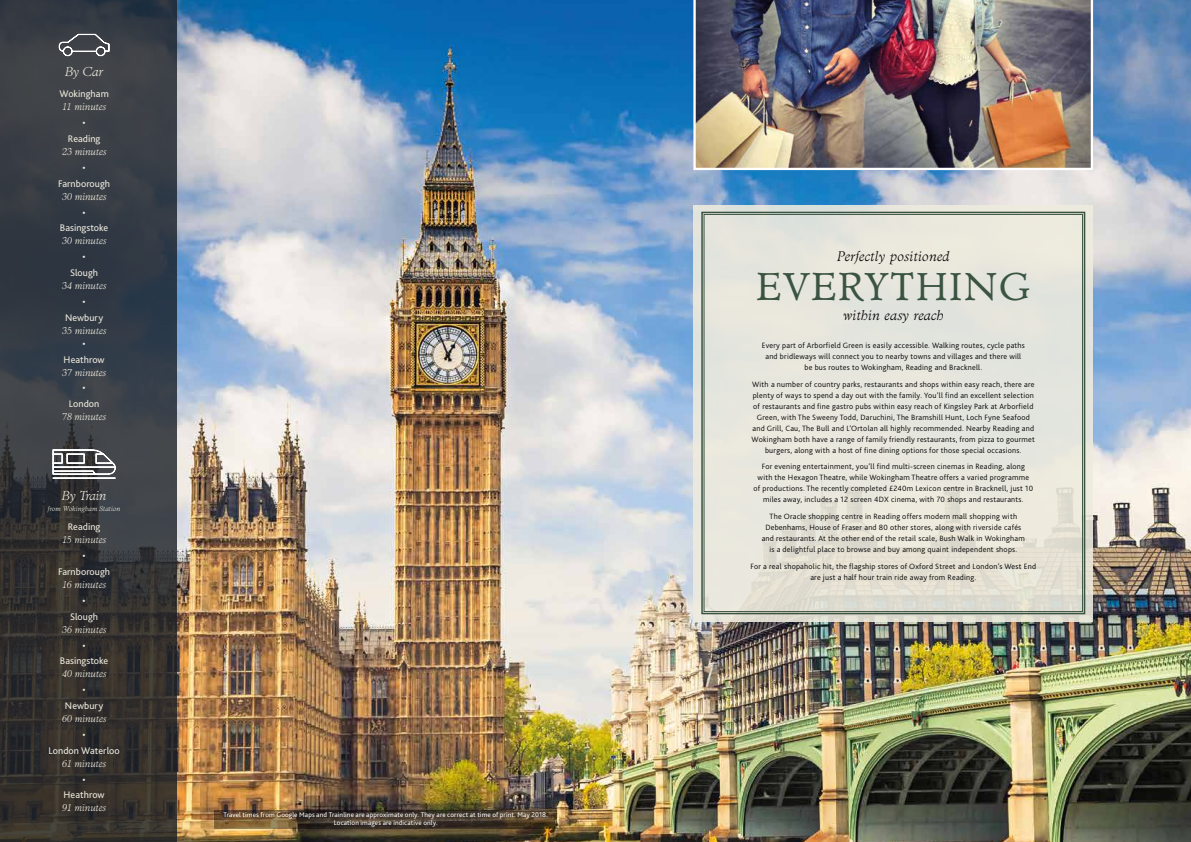
<style>
.page{position:relative;width:1191px;height:842px;background:#fff}
.page>*{position:absolute;margin:0;border:0;box-sizing:border-box;transform-origin:0 0}
.t1{font:39px "Cg Administer";letter-spacing:.04em;color:#3a5441}
.t2{font:14px "Cg Administer Lt It";letter-spacing:.02em;color:#000}
.t3{font:13px "Cg Administer Lt It";letter-spacing:-.01em;color:#eeebde}
.t4{font:10px/15.8px "Bliss 2";letter-spacing:.005em;color:#eeebde;text-align:center}
.t5{font:10px "Cg Administer Lt It";letter-spacing:-.005em;color:#eeebde}
.t6{font:300 8px/11px "Bliss 2";letter-spacing:.03em;color:#000;text-align:center}
.t7{font:7px/8px "Bliss 2";letter-spacing:.015em;color:#fff;text-align:center}
.t8{font:7px "Cg Administer Lt It";letter-spacing:.01em;color:#eeebde}
.s1{font-family:"Bliss"}
</style>
<div class="page">
<img style="left:177px;top:0;width:1014px;height:842px">
<img style="left:693px;top:0;width:400px;height:170px">
<div style="left:693px;top:205px;width:400px;height:416px;background:linear-gradient(to right,#dfdfd7,#e5e1d5)"></div>
<svg style="left:700px;top:211px;width:386px;height:404px;background:#e2e1d7"></svg>
<div style="left:704px;top:214px;width:378px;height:398px;border:1px solid #3a5441"></div>
<svg style="left:0;top:0;width:177px;height:842px;background:#35383c"></svg>
<svg style="left:53px;top:449px;width:63px;height:30px"></svg>
<svg style="left:59px;top:34px;width:51px;height:22px"></svg>
<svg style="left:214px;top:810px;width:343px;height:19px;background:#4b3c2a"></svg>
<h3 class="t3" style="left:65px;top:64px;width:40px">By Car</h3>
<p class="t4" style="left:59px;top:86px;width:51px">Wokingham</p>
<p class="t5" style="left:62px;top:101px;width:46px">11 minutes</p>
<p class="t4" style="left:68px;top:115px;width:34px">•<br>Reading</p>
<p class="t5" style="left:62px;top:146px;width:46px">23 minutes</p>
<p class="t4" style="left:58px;top:159px;width:54px">•<br>Farnborough</p>
<p class="t5" style="left:62px;top:190px;width:46px">30 minutes</p>
<p class="t4" style="left:60px;top:204px;width:50px">•<br>Basingstoke</p>
<p class="t5" style="left:62px;top:235px;width:46px">30 minutes</p>
<p class="t4" style="left:70px;top:249px;width:30px">•<br>Slough</p>
<p class="t5" style="left:62px;top:280px;width:46px">34 minutes</p>
<p class="t4" style="left:65px;top:293px;width:40px">•<br>Newbury</p>
<p class="t5" style="left:62px;top:324px;width:46px">35 minutes</p>
<p class="t4" style="left:64px;top:335px;width:43px">•<br>Heathrow</p>
<p class="t5" style="left:62px;top:366px;width:46px">37 minutes</p>
<p class="t4" style="left:69px;top:380px;width:32px">•<br>London</p>
<p class="t5" style="left:62px;top:411px;width:46px">78 minutes</p>
<h3 class="t3" style="left:62px;top:487px;width:46px">By Train</h3>
<p class="t8" style="left:48px;top:504px;width:74px">from Wokingham Station</p>
<p class="t4" style="left:68px;top:519px;width:34px">Reading</p>
<p class="t5" style="left:62px;top:534px;width:46px">15 minutes</p>
<p class="t4" style="left:58px;top:548px;width:54px">•<br>Farnborough</p>
<p class="t5" style="left:62px;top:579px;width:45px">16 minutes</p>
<p class="t4" style="left:70px;top:592px;width:30px">•<br>Slough</p>
<p class="t5" style="left:62px;top:623px;width:46px">36 minutes</p>
<p class="t4" style="left:60px;top:637px;width:50px">•<br>Basingstoke</p>
<p class="t5" style="left:62px;top:668px;width:46px">40 minutes</p>
<p class="t4" style="left:65px;top:682px;width:40px">•<br>Newbury</p>
<p class="t5" style="left:62px;top:713px;width:46px">60 minutes</p>
<p class="t4" style="left:48px;top:726px;width:73px">•<br>London Waterloo</p>
<p class="t5" style="left:62px;top:757px;width:46px">61 minutes</p>
<p class="t4" style="left:64px;top:771px;width:43px">•<br>Heathrow</p>
<p class="t5" style="left:62px;top:802px;width:46px">91 minutes</p>
<p class="t7" style="left:223px;top:811px;width:326px">Travel times from Google Maps and Trainline are approximate only. They are correct at time of print. May 2018.<br>Location images are indicative only.</p>
<h2 class="t2" style="left:837px;top:247px;width:114px">Perfectly positioned</h2>
<h1 class="t1" style="left:756px;top:263px;width:275px">EVERYTHING</h1>
<h2 class="t2" style="left:843px;top:306px;width:102px">within easy reach</h2>
<p class="t6" style="left:761px;top:340px;width:265px">Every part of Arborfield Green is easily accessible. Walking routes, cycle paths and bridleways will connect you to nearby towns and villages and there will be bus routes to Wokingham, Reading and Bracknell.</p>
<p class="t6" style="left:751px;top:378px;width:285px">With a number of country parks, restaurants and shops within easy reach, there are plenty of ways to spend a day out with the family. You’ll find an excellent selection of restaurants and fine gastro pubs within easy reach of Kingsley Park at Arborfield Green, with The Sweeny Todd, Daruchini, The Bramshill Hunt, Loch Fyne Seafood and Grill, Cau, The Bull and L’Ortolan all highly recommended. Nearby Reading and Wokingham both have a range of family friendly restaurants, from pizza to gourmet burgers, along with a host of fine dining options for those special occasions.</p>
<p class="t6" style="left:753px;top:461px;width:281px">For evening entertainment, you’ll find multi-screen cinemas in Reading, along with the Hexagon Theatre, while Wokingham Theatre offers a varied programme of productions. The recently completed £240m Lexicon centre in Bracknell, just 10 miles away, includes a 12 screen 4DX cinema, with 70 shops and restaurants.</p>
<p class="t6" style="left:761px;top:511px;width:265px">The Oracle shopping centre in Reading offers modern mall shopping with Debenhams, House of Fraser and 80 other stores, along with riverside caf<span class="s1">é</span>s and restaurants. At the other end of the retail scale, Bush Walk in Wokingham is a delightful place to browse and buy among quaint independent shops.</p>
<p class="t6" style="left:750px;top:560px;width:287px">For a real shopaholic hit, the flagship stores of Oxford Street and London’s West End are just a half hour train ride away from Reading.</p>
</div>
